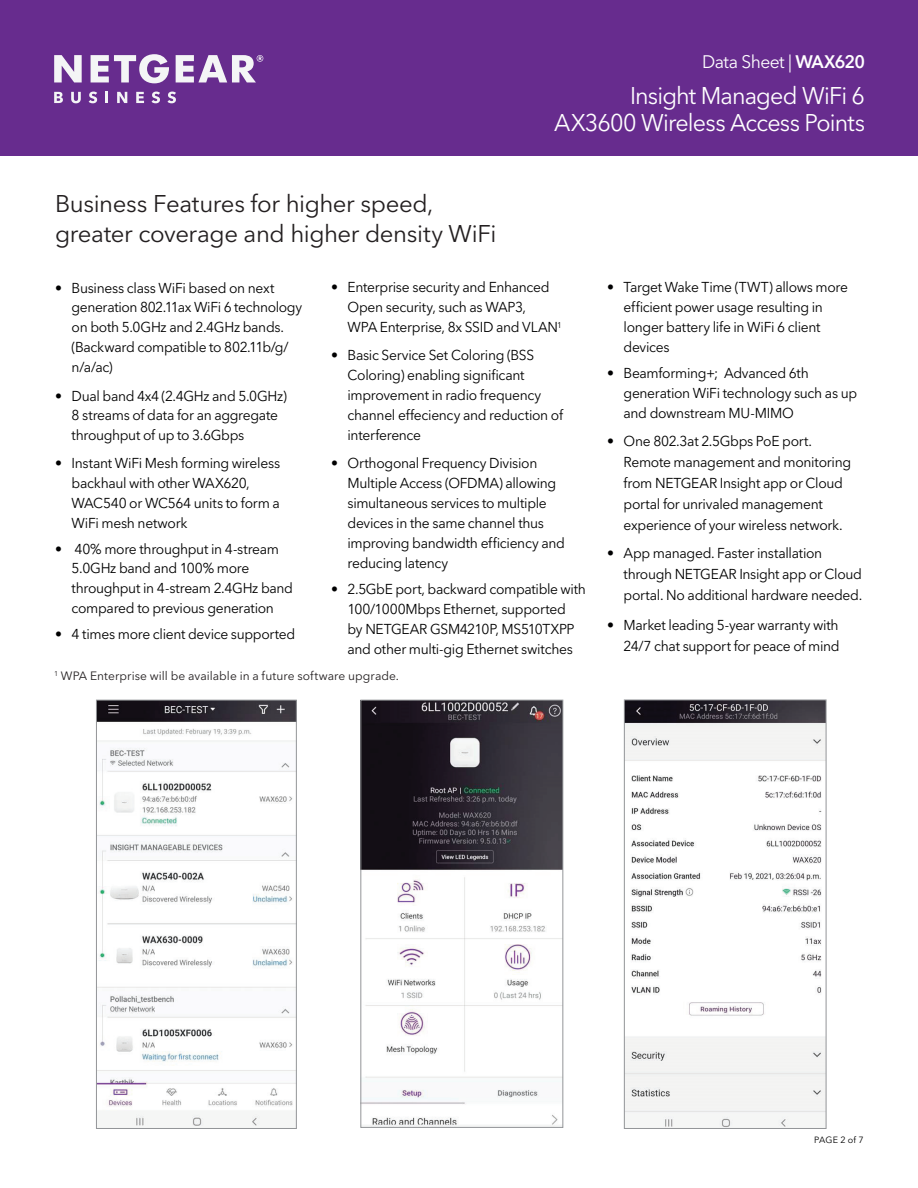
<style>
.page{position:relative;width:918px;height:1188px;background:#fff}
.page>*{position:absolute;margin:0;border:0;box-sizing:border-box;transform-origin:0 0}
.t1{font:24px/30px "Avenir Next LT Pro";letter-spacing:-.015em;color:#231f20}
.t2{font:24px/27px "Avenir Next LT Pro";letter-spacing:-.035em;color:#fff;text-align:right}
.t3{font:18px "Avenir Next LT Pro";letter-spacing:-.03em;color:#fff}
.t4{font:14.25px/20px "Avenir Next LT Pro";letter-spacing:-.025em;color:#000001}
.t5{font:12px "Avenir Next LT Pro";letter-spacing:.005em;color:#231f20}
.t6{font:9px "Avenir Next LT Pro";letter-spacing:.015em;color:#000001}
.s1{font-weight:600}
</style>
<div class="page">
<div style="left:0;top:0;width:918px;height:156px;background:#672c8e"></div>
<svg style="left:54px;top:92px;width:9px;height:11px"></svg>
<svg style="left:71px;top:92px;width:10px;height:11px"></svg>
<svg style="left:89px;top:92px;width:8px;height:11px"></svg>
<svg style="left:106px;top:92px;width:2px;height:11px"></svg>
<svg style="left:117px;top:92px;width:10px;height:11px"></svg>
<svg style="left:136px;top:92px;width:8px;height:11px"></svg>
<svg style="left:152px;top:92px;width:8px;height:11px"></svg>
<svg style="left:167px;top:92px;width:9px;height:11px"></svg>
<svg style="left:176px;top:55px;width:87px;height:27px"></svg>
<svg style="left:91px;top:54px;width:78px;height:29px"></svg>
<svg style="left:54px;top:55px;width:28px;height:27px"></svg>
<img style="left:98px;top:702px;width:196px;height:424px">
<div style="left:96px;top:700px;width:200px;height:429px;border:1px solid #939598"></div>
<img style="left:363px;top:702px;width:198px;height:424px">
<div style="left:361px;top:700px;width:202px;height:428px;border:1px solid #939598"></div>
<img style="left:626px;top:702px;width:198px;height:425px">
<div style="left:624px;top:700px;width:202px;height:429px;border:1px solid #939598"></div>
<p class="t3" style="left:702px;top:50px;width:164px">Data Sheet | <span class="s1">WAX620</span></p>
<h1 class="t2" style="left:554px;top:82px;width:312px">Insight Managed WiFi 6<br>AX3600 Wireless Access Points</h1>
<h1 class="t1" style="left:55px;top:188px;width:443px">Business Features for higher speed, greater coverage and higher density WiFi</h1>
<p class="t4" style="left:72px;top:278px;width:232px;text-indent:-17px">• Business class WiFi based on next generation 802.11ax WiFi 6 technology on both 5.0GHz and 2.4GHz bands. (Backward compatible to 802.11b/g/ n/a/ac)</p>
<p class="t4" style="left:72px;top:386px;width:217px;text-indent:-17px">• Dual band 4x4 (2.4GHz and 5.0GHz)<br>8 streams of data for an aggregate throughput of up to 3.6Gbps</p>
<p class="t4" style="left:72px;top:453px;width:210px;text-indent:-17px">• Instant WiFi Mesh forming wireless backhaul with other WAX620,<br>WAC540 or WC564 units to form a<br>WiFi mesh network</p>
<p class="t4" style="left:72px;top:539px;width:223px;text-indent:-17px">• 40% more throughput in 4-stream<br>5.0GHz band and 100% more throughput in 4-stream 2.4GHz band compared to previous generation</p>
<p class="t4" style="left:55px;top:624px;width:242px">• 4 times more client device supported</p>
<p class="t4" style="left:348px;top:278px;width:216px;text-indent:-17px">• Enterprise security and Enhanced<br>Open security, such as WAP3,<br>WPA Enterprise, 8x SSID and VLAN<sup>1</sup></p>
<p class="t4" style="left:348px;top:345px;width:217px;text-indent:-17px">• Basic Service Set Coloring (BSS<br>Coloring) enabling significant improvement in radio frequency channel effeciency and reduction of interference</p>
<p class="t4" style="left:348px;top:453px;width:219px;text-indent:-17px">• Orthogonal Frequency Division<br>Multiple Access (OFDMA) allowing simultaneous services to multiple devices in the same channel thus improving bandwidth efficiency and reducing latency</p>
<p class="t4" style="left:331px;top:579px;width:256px;text-align:center">• 2.5GbE port, backward compatible with 100/1000Mbps Ethernet, supported<br>by NETGEAR GSM4210P, MS510TXPP<br>and other multi-gig Ethernet switches</p>
<p class="t5" style="left:54px;top:668px;width:347px"><sup>1</sup> WPA Enterprise will be available in a future software upgrade.</p>
<p class="t4" style="left:624px;top:278px;width:226px;text-indent:-16px">• Target Wake Time (TWT) allows more efficient power usage resulting in longer battery life in WiFi 6 client devices</p>
<p class="t4" style="left:624px;top:363px;width:235px;text-indent:-17px">• Beamforming+; Advanced 6th generation WiFi technology such as up and downstream MU-MIMO</p>
<p class="t4" style="left:624px;top:430px;width:229px;line-height:21px;text-indent:-17px">• One 802.3at 2.5Gbps PoE port.<br>Remote management and monitoring from NETGEAR Insight app or Cloud portal for unrivaled management experience of your wireless network.</p>
<p class="t4" style="left:624px;top:543px;width:240px;line-height:21px;text-indent:-17px">• App managed. Faster installation through NETGEAR Insight app or Cloud portal. No additional hardware needed.</p>
<p class="t4" style="left:607px;top:615px;width:234px;line-height:21px;text-align:right">• Market leading 5-year warranty with<br>24/7 chat support for peace of mind</p>
<p class="t6" style="left:814px;top:1134px;width:51px">PAGE 2 of 7</p>
</div>
